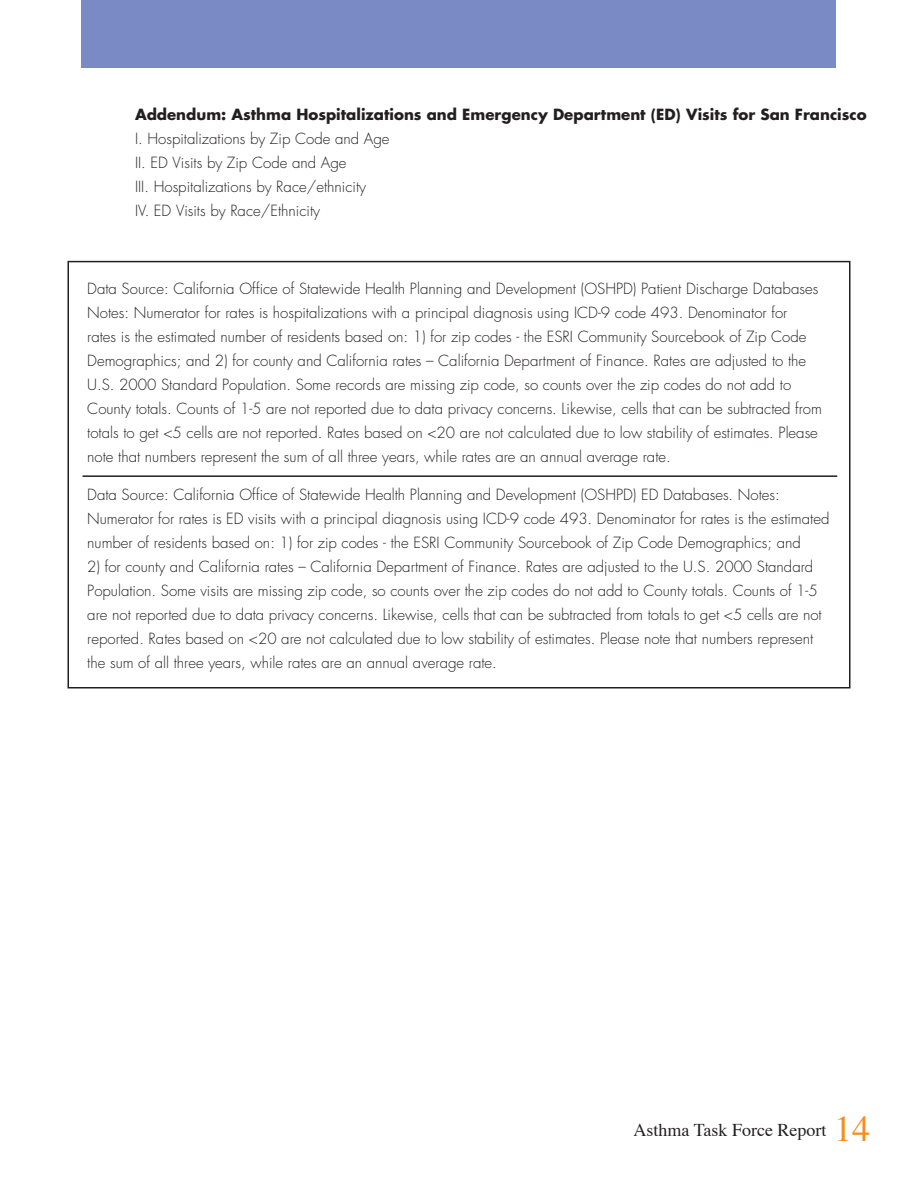
<style>
.page{position:relative;width:918px;height:1188px;background:#fff}
.page>*{position:absolute;margin:0;border:0;box-sizing:border-box;transform-origin:0 0}
.t1{font:18px "Times";color:#231f20}
.t2{font:300 15px/24px "Futura Std";color:#231f20}
.t3{font:700 15px "Futura Std";color:#231f20}
.s1{font-size:36px;color:#f68e1e}
</style>
<div class="page">
<div style="left:82px;top:0;width:754px;height:68px;background:#7a8ac4"></div>
<div style="left:68px;top:261px;width:782px;height:427px;border:2px solid #231f20"></div>
<hr style="left:82px;top:475px;width:755px;height:2px;background:#231f20">
<p class="t3" style="left:135px;top:105px;width:733px">Addendum: Asthma Hospitalizations and Emergency Department (ED) Visits for San Francisco</p>
<p class="t2" style="left:135px;top:127px;width:256px">I. Hospitalizations by Zip Code and Age II. ED Visits by Zip Code and Age<br>III. Hospitalizations by Race/ethnicity<br>IV. ED Visits by Race/Ethnicity</p>
<p class="t2" style="left:87px;top:277px;width:736px">Data Source: California Office of Statewide Health Planning and Development (OSHPD) Patient Discharge Databases Notes: Numerator for rates is hospitalizations with a principal diagnosis using ICD-9 code 493. Denominator for<br>rates is the estimated number of residents based on: 1) for zip codes - the ESRI Community Sourcebook of Zip Code Demographics; and 2) for county and California rates – California Department of Finance. Rates are adjusted to the U.S. 2000 Standard Population. Some records are missing zip code, so counts over the zip codes do not add to County totals. Counts of 1-5 are not reported due to data privacy concerns. Likewise, cells that can be subtracted from totals to get &lt;5 cells are not reported. Rates based on &lt;20 are not calculated due to low stability of estimates. Please note that numbers represent the sum of all three years, while rates are an annual average rate.</p>
<p class="t2" style="left:87px;top:483px;width:744px">Data Source: California Office of Statewide Health Planning and Development (OSHPD) ED Databases. Notes:<br>Numerator for rates is ED visits with a principal diagnosis using ICD-9 code 493. Denominator for rates is the estimated number of residents based on: 1) for zip codes - the ESRI Community Sourcebook of Zip Code Demographics; and</p>
<p class="t2" style="left:87px;top:555px;width:736px">2) for county and California rates – California Department of Finance. Rates are adjusted to the U.S. 2000 Standard Population. Some visits are missing zip code, so counts over the zip codes do not add to County totals. Counts of 1-5 are not reported due to data privacy concerns. Likewise, cells that can be subtracted from totals to get &lt;5 cells are not reported. Rates based on &lt;20 are not calculated due to low stability of estimates. Please note that numbers represent the sum of all three years, while rates are an annual average rate.</p>
<p class="t1" style="left:634px;top:1113px;width:238px">Asthma Task Force Report <span class="s1">14</span></p>
</div>
